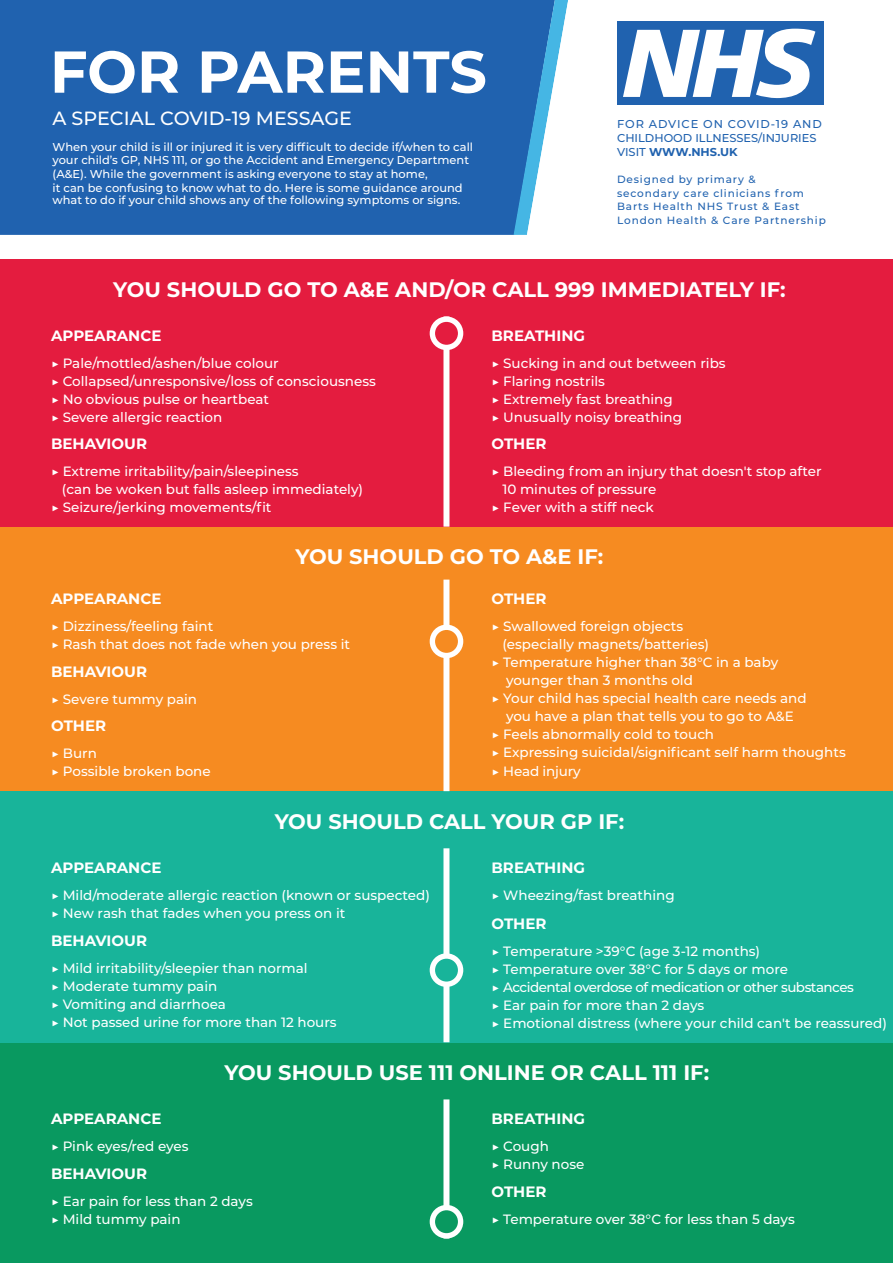
<style>
.page{position:relative;width:893px;height:1263px;background:#fff}
.page>*{position:absolute;margin:0;border:0;box-sizing:border-box;transform-origin:0 0}
.t1{font:700 58.95px "Montserrat";color:#fff}
.t2{font:700 21px "Montserrat";color:#fff}
.t3{font:500 19.2px "Montserrat";color:#fff}
.t4{font:700 15px "Montserrat";color:#fff}
.t5{font:500 13.5px/18px "Montserrat";color:#fff}
.t6{font:500 11.4px/13.6px "Montserrat";color:#fff}
.t7{font:500 11.4px/13.6px "Montserrat";color:#2062af}
.t8{font:500 10.5px/13.6px "Montserrat";letter-spacing:.08em;color:#2062af}
.s1{font-weight:700}
</style>
<div class="page">
<div style="left:0;top:1042px;width:893px;height:221px;background:#099960"></div>
<div style="left:443px;top:1099px;width:6px;height:139px;background:#fff"></div>
<div style="left:430px;top:1205px;width:33px;height:33px;background:#fff;border-radius:50%"></div>
<div style="left:435px;top:1210px;width:23px;height:23px;background:#099960;border-radius:50%"></div>
<div style="left:0;top:791px;width:893px;height:251px;background:#18b49a"></div>
<div style="left:443px;top:848px;width:6px;height:194px;background:#fff"></div>
<svg style="left:430px;top:953px;width:33px;height:34px"></svg>
<div style="left:435px;top:959px;width:23px;height:22px;background:#18b49a;border-radius:50%"></div>
<div style="left:0;top:527px;width:893px;height:264px;background:#f68b21"></div>
<div style="left:443px;top:580px;width:6px;height:211px;background:#fff"></div>
<div style="left:430px;top:625px;width:33px;height:33px;background:#fff;border-radius:50%"></div>
<div style="left:435px;top:630px;width:23px;height:23px;background:#f68b21;border-radius:50%"></div>
<div style="left:0;top:259px;width:893px;height:268px;background:#e41c3f"></div>
<div style="left:443px;top:316px;width:6px;height:211px;background:#fff"></div>
<div style="left:430px;top:316px;width:33px;height:34px;background:#fff;border-radius:50%"></div>
<div style="left:435px;top:322px;width:23px;height:23px;background:#e41c3f;border-radius:50%"></div>
<div style="left:0;top:0;width:514px;height:235px;background:#2062af"></div>
<svg style="left:514px;top:0;width:13px;height:235px;background:#2670b7"></svg>
<svg style="left:527px;top:0;width:297px;height:234px"></svg>
<div style="left:617px;top:22px;width:206px;height:83px;background:#2062af"></div>
<svg style="left:623px;top:29px;width:192px;height:69px"></svg>
<h1 class="t1" style="left:50px;top:29px;width:438px">FOR PARENTS</h1>
<h3 class="t3" style="left:52px;top:105px;width:301px">A SPECIAL COVID-19 MESSAGE</h3>
<p class="t6" style="left:52px;top:139px;width:422px">When your child is ill or injured it is very difficult to decide if/when to call your child’s GP, NHS 111, or go the Accident and Emergency Department (A&amp;E). While the government is asking everyone to stay at home,<br>it can be confusing to know what to do. Here is some guidance around</p>
<p class="t6" style="left:52px;top:193px;width:409px">what to do if your child shows any of the following symptoms or signs.</p>
<p class="t7" style="left:617px;top:117px;width:206px">FOR ADVICE ON COVID-19 AND<br>CHILDHOOD ILLNESSES/INJURIES<br>VISIT <span class="s1">WWW.NHS.UK</span></p>
<p class="t8" style="left:617px;top:172px;width:210px">Designed by primary &amp;<br>secondary care clinicians from<br>Barts Health NHS Trust &amp; East<br>London Health &amp; Care Partnership</p>
<h2 class="t2" style="left:113px;top:274px;width:674px">YOU SHOULD GO TO A&amp;E AND/OR CALL 999 IMMEDIATELY IF:</h2>
<p class="t4" style="left:51px;top:325px;width:112px">APPEARANCE</p>
<p class="t5" style="left:51px;top:353px;width:326px">▶ Pale/mottled/ashen/blue colour<br>▶ Collapsed/unresponsive/loss of consciousness ▶ No obvious pulse or heartbeat<br>▶ Severe allergic reaction</p>
<p class="t4" style="left:491px;top:325px;width:95px">BREATHING</p>
<p class="t5" style="left:491px;top:353px;width:236px">▶ Sucking in and out between ribs ▶ Flaring nostrils<br>▶ Extremely fast breathing<br>▶ Unusually noisy breathing</p>
<p class="t4" style="left:491px;top:433px;width:56px">OTHER</p>
<p class="t5" style="left:502px;top:462px;width:321px;text-indent:-11px">▶ Bleeding from an injury that doesn't stop after<br>10 minutes of pressure</p>
<p class="t4" style="left:51px;top:433px;width:98px">BEHAVIOUR</p>
<p class="t5" style="left:51px;top:462px;width:249px">▶ Extreme irritability/pain/sleepiness</p>
<p class="t5" style="left:62px;top:480px;width:303px">(can be woken but falls asleep immediately)</p>
<p class="t5" style="left:51px;top:498px;width:222px">▶ Seizure/jerking movements/fit</p>
<p class="t5" style="left:491px;top:498px;width:164px">▶ Fever with a stiff neck</p>
<h2 class="t2" style="left:295px;top:541px;width:309px">YOU SHOULD GO TO A&amp;E IF:</h2>
<p class="t4" style="left:51px;top:588px;width:112px">APPEARANCE</p>
<p class="t5" style="left:51px;top:617px;width:301px">▶ Dizziness/feeling faint<br>▶ Rash that does not fade when you press it</p>
<p class="t4" style="left:51px;top:661px;width:98px">BEHAVIOUR</p>
<p class="t5" style="left:51px;top:690px;width:148px">▶ Severe tummy pain</p>
<p class="t4" style="left:51px;top:714px;width:56px">OTHER</p>
<p class="t5" style="left:51px;top:743px;width:161px">▶ Burn<br>▶ Possible broken bone</p>
<p class="t4" style="left:491px;top:588px;width:56px">OTHER</p>
<p class="t5" style="left:491px;top:617px;width:193px">▶ Swallowed foreign objects</p>
<p class="t5" style="left:502px;top:635px;width:208px">(especially magnets/batteries)</p>
<p class="t5" style="left:491px;top:653px;width:288px">▶ Temperature higher than 38°C in a baby</p>
<p class="t5" style="left:506px;top:671px;width:188px">younger than 3 months old</p>
<p class="t5" style="left:491px;top:689px;width:317px">▶ Your child has special health care needs and</p>
<p class="t5" style="left:506px;top:707px;width:289px">you have a plan that tells you to go to A&amp;E</p>
<p class="t5" style="left:491px;top:725px;width:224px">▶ Feels abnormally cold to touch</p>
<p class="t5" style="left:492px;top:743px;width:356px">▶ Expressing suicidal/significant self harm thoughts</p>
<p class="t5" style="left:491px;top:761px;width:91px">▶ Head injury</p>
<h2 class="t2" style="left:275px;top:806px;width:351px">YOU SHOULD CALL YOUR GP IF:</h2>
<p class="t4" style="left:51px;top:856px;width:112px">APPEARANCE</p>
<p class="t5" style="left:51px;top:885px;width:380px">▶ Mild/moderate allergic reaction (known or suspected) ▶ New rash that fades when you press on it</p>
<p class="t4" style="left:51px;top:930px;width:98px">BEHAVIOUR</p>
<p class="t5" style="left:51px;top:958px;width:287px">▶ Mild irritability/sleepier than normal<br>▶ Moderate tummy pain<br>▶ Vomiting and diarrhoea<br>▶ Not passed urine for more than 12 hours</p>
<p class="t4" style="left:491px;top:856px;width:95px">BREATHING</p>
<p class="t5" style="left:491px;top:885px;width:185px">▶ Wheezing/fast breathing</p>
<p class="t4" style="left:491px;top:912px;width:56px">OTHER</p>
<p class="t5" style="left:491px;top:941px;width:397px">▶ Temperature &gt;39°C (age 3-12 months)<br>▶ Temperature over 38°C for 5 days or more<br>▶ Accidental overdose of medication or other substances<br>▶ Ear pain for more than 2 days<br>▶ Emotional distress (where your child can't be reassured)</p>
<h2 class="t2" style="left:224px;top:1057px;width:486px">YOU SHOULD USE 111 ONLINE OR CALL 111 IF:</h2>
<p class="t4" style="left:51px;top:1107px;width:112px">APPEARANCE</p>
<p class="t5" style="left:51px;top:1136px;width:139px">▶ Pink eyes/red eyes</p>
<p class="t4" style="left:51px;top:1163px;width:98px">BEHAVIOUR</p>
<p class="t5" style="left:51px;top:1192px;width:203px">▶ Ear pain for less than 2 days ▶ Mild tummy pain</p>
<p class="t4" style="left:491px;top:1107px;width:95px">BREATHING</p>
<p class="t5" style="left:491px;top:1136px;width:94px">▶ Cough<br>▶ Runny nose</p>
<p class="t4" style="left:491px;top:1181px;width:56px">OTHER</p>
<p class="t5" style="left:491px;top:1210px;width:305px">▶ Temperature over 38°C for less than 5 days</p>
</div>
